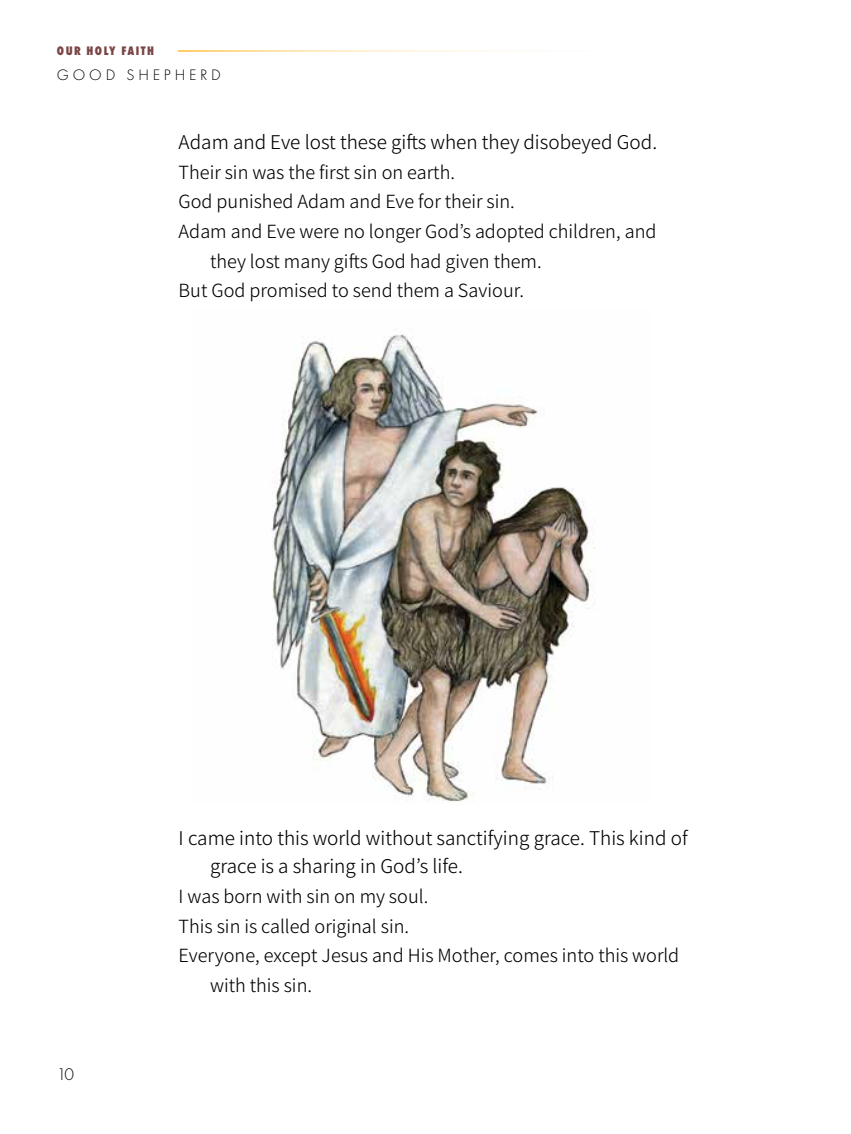
<style>
.page{position:relative;width:851px;height:1134px;background:#fff}
.page>*{position:absolute;margin:0;border:0;box-sizing:border-box;transform-origin:0 0}
.t1{font:21px/28px "Source Sans Variable";color:#000}
.t2{font:20.12px "Source Sans Variable";color:#000}
.t3{font:300 17.5px "Futura PT";color:#000}
.t4{font:300 15.75px "Futura PT";letter-spacing:.24em;color:#000}
.t5{font:800 12.78px "Futura PT Cond";letter-spacing:.11em;color:#7b4546}
</style>
<div class="page">
<hr style="left:179px;top:50px;width:671px;height:1px;background:#fc6">
<img style="left:271px;top:329px;width:324px;height:473px">
<p class="t5" style="left:57px;top:43px;width:92px">OUR HOLY FAITH</p>
<p class="t4" style="left:57px;top:66px;width:165px">GOOD SHEPHERD</p>
<p class="t1" style="left:178px;top:128px;width:480px">Adam and Eve lost these gifts when they disobeyed God.</p>
<p class="t2" style="left:178px;top:160px;width:278px">Their sin was the first sin on earth.</p>
<p class="t2" style="left:178px;top:189px;width:338px">God punished Adam and Eve for their sin.</p>
<p class="t2" style="left:178px;top:219px;width:479px">Adam and Eve were no longer God’s adopted children, and</p>
<p class="t2" style="left:210px;top:249px;width:333px">they lost many gifts God had given them.</p>
<p class="t2" style="left:178px;top:279px;width:347px">But God promised to send them a Saviour.</p>
<p class="t3" style="left:57px;top:1064px;width:19px">10</p>
<p class="t1" style="left:210px;top:824px;width:479px;text-indent:-32px">I came into this world without sanctifying grace. This kind of grace is a sharing in God’s life.</p>
<p class="t2" style="left:178px;top:884px;width:251px">I was born with sin on my soul.</p>
<p class="t2" style="left:178px;top:914px;width:232px">This sin is called original sin.</p>
<p class="t2" style="left:178px;top:944px;width:502px">Everyone, except Jesus and His Mother, comes into this world</p>
<p class="t2" style="left:210px;top:973px;width:103px">with this sin.</p>
</div>
